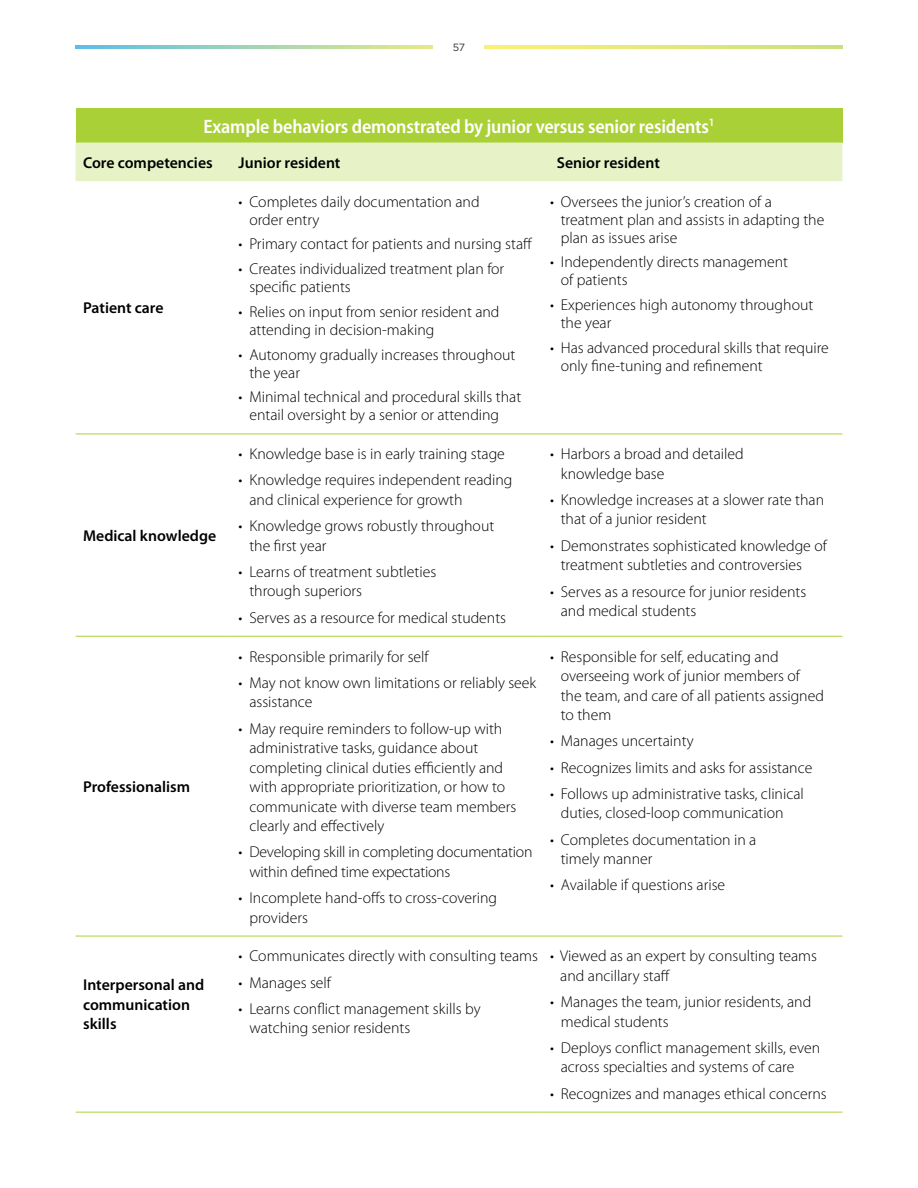
<style>
.page{position:relative;width:918px;height:1188px;background:#fff}
.page>*{position:absolute;margin:0;border:0;box-sizing:border-box;transform-origin:0 0}
.t1{font:600 semi-condensed 19.5px "Myriad Pro";letter-spacing:-.01em;color:#fff}
.t2{font:300 15.75px/19.5px "Myriad Pro";color:#000}
.t3{font:600 15.75px/19.5px "Myriad Pro";color:#000}
.t4{font:10.5px "Gotham";color:#323130}
</style>
<div class="page">
<svg style="left:76px;top:46px;width:766px;height:2px"></svg>
<div style="left:434px;top:34px;width:50px;height:26px;background:#fff"></div>
<div style="left:76px;top:108px;width:766px;height:35px;background:#aad038"></div>
<div style="left:76px;top:143px;width:766px;height:38px;background:#e7f2c7"></div>
<svg style="left:76px;top:433px;width:149px;height:679px"></svg>
<svg style="left:225px;top:433px;width:617px;height:679px"></svg>
<hr style="left:76px;top:434px;width:149px;height:1px;background:#aad038">
<hr style="left:225px;top:434px;width:318px;height:1px;background:#aad038">
<hr style="left:543px;top:434px;width:299px;height:1px;background:#aad038">
<hr style="left:76px;top:636px;width:149px;height:1px;background:#aad038">
<hr style="left:225px;top:636px;width:318px;height:1px;background:#aad038">
<hr style="left:543px;top:636px;width:299px;height:1px;background:#aad038">
<hr style="left:76px;top:936px;width:149px;height:1px;background:#aad038">
<hr style="left:225px;top:936px;width:318px;height:1px;background:#aad038">
<hr style="left:543px;top:936px;width:299px;height:1px;background:#aad038">
<hr style="left:76px;top:1112px;width:149px;height:1px;background:#aad038">
<hr style="left:225px;top:1112px;width:318px;height:1px;background:#aad038">
<hr style="left:543px;top:1112px;width:299px;height:1px;background:#aad038">
<p class="t4" style="left:453px;top:41px;width:14px">57</p>
<p class="t1" style="left:203px;top:114px;width:513px">Example behaviors demonstrated by junior versus senior residents<sup>1</sup></p>
<p class="t3" style="left:83px;top:152px;width:131px">Core competencies</p>
<p class="t3" style="left:239px;top:152px;width:103px">Junior resident</p>
<p class="t3" style="left:557px;top:152px;width:105px">Senior resident</p>
<p class="t3" style="left:83px;top:298px;width:82px">Patient care</p>
<p class="t3" style="left:83px;top:526px;width:135px">Medical knowledge</p>
<p class="t3" style="left:83px;top:777px;width:109px">Professionalism</p>
<p class="t3" style="left:83px;top:975px;width:123px">Interpersonal and communication skills</p>
<p class="t2" style="left:249px;top:192px;width:232px;line-height:18px;text-indent:-11px">• Completes daily documentation and order entry</p>
<p class="t2" style="left:239px;top:234px;width:295px">• Primary contact for patients and nursing staff</p>
<p class="t2" style="left:249px;top:260px;width:256px;line-height:18px;text-indent:-11px">• Creates individualized treatment plan for specific patients</p>
<p class="t2" style="left:249px;top:303px;width:252px;line-height:18px;text-indent:-11px">• Relies on input from senior resident and attending in decision-making</p>
<p class="t2" style="left:249px;top:345px;width:267px;line-height:18px;text-indent:-11px">• Autonomy gradually increases throughout the year</p>
<p class="t2" style="left:249px;top:388px;width:273px;line-height:18px;text-indent:-11px">• Minimal technical and procedural skills that entail oversight by a senior or attending</p>
<p class="t2" style="left:239px;top:444px;width:268px">• Knowledge base is in early training stage</p>
<p class="t2" style="left:249px;top:470px;width:264px;text-indent:-11px">• Knowledge requires independent reading and clinical experience for growth</p>
<p class="t2" style="left:249px;top:516px;width:246px;text-indent:-11px">• Knowledge grows robustly throughout the first year</p>
<p class="t2" style="left:249px;top:562px;width:188px;text-indent:-11px">• Learns of treatment subtleties through superiors</p>
<p class="t2" style="left:239px;top:608px;width:269px">• Serves as a resource for medical students</p>
<p class="t2" style="left:239px;top:646px;width:192px">• Responsible primarily for self</p>
<p class="t2" style="left:249px;top:673px;width:288px;text-indent:-11px">• May not know own limitations or reliably seek assistance</p>
<p class="t2" style="left:249px;top:718px;width:269px;text-indent:-11px">• May require reminders to follow-up with administrative tasks, guidance about completing clinical duties efficiently and with appropriate prioritization, or how to communicate with diverse team members clearly and effectively</p>
<p class="t2" style="left:249px;top:842px;width:285px;text-indent:-11px">• Developing skill in completing documentation within defined time expectations</p>
<p class="t2" style="left:249px;top:888px;width:249px;text-indent:-11px">• Incomplete hand-offs to cross-covering providers</p>
<p class="t2" style="left:239px;top:946px;width:301px">• Communicates directly with consulting teams</p>
<p class="t2" style="left:239px;top:973px;width:94px">• Manages self</p>
<p class="t2" style="left:249px;top:999px;width:233px;text-indent:-11px">• Learns conflict management skills by watching senior residents</p>
<p class="t2" style="left:561px;top:192px;width:265px;line-height:18px;text-indent:-11px">• Oversees the junior’s creation of a treatment plan and assists in adapting the plan as issues arise</p>
<p class="t2" style="left:561px;top:253px;width:229px;line-height:18px;text-indent:-11px">• Independently directs management of patients</p>
<p class="t2" style="left:561px;top:296px;width:254px;line-height:18px;text-indent:-11px">• Experiences high autonomy throughout the year</p>
<p class="t2" style="left:561px;top:339px;width:270px;line-height:18px;text-indent:-11px">• Has advanced procedural skills that require only fine-tuning and refinement</p>
<p class="t2" style="left:561px;top:444px;width:184px;text-indent:-11px">• Harbors a broad and detailed knowledge base</p>
<p class="t2" style="left:561px;top:490px;width:265px;text-indent:-11px">• Knowledge increases at a slower rate than that of a junior resident</p>
<p class="t2" style="left:561px;top:536px;width:268px;text-indent:-11px">• Demonstrates sophisticated knowledge of treatment subtleties and controversies</p>
<p class="t2" style="left:561px;top:581px;width:247px;text-indent:-11px">• Serves as a resource for junior residents and medical students</p>
<p class="t2" style="left:561px;top:646px;width:265px;text-indent:-11px">• Responsible for self, educating and overseeing work of junior members of the team, and care of all patients assigned to them</p>
<p class="t2" style="left:550px;top:731px;width:145px">• Manages uncertainty</p>
<p class="t2" style="left:550px;top:757px;width:264px">• Recognizes limits and asks for assistance</p>
<p class="t2" style="left:561px;top:784px;width:245px;text-indent:-11px">• Follows up administrative tasks, clinical duties, closed-loop communication</p>
<p class="t2" style="left:561px;top:829px;width:197px;text-indent:-11px">• Completes documentation in a timely manner</p>
<p class="t2" style="left:550px;top:875px;width:177px">• Available if questions arise</p>
<p class="t2" style="left:560px;top:946px;width:258px;text-indent:-10px">• Viewed as an expert by consulting teams and ancillary staff</p>
<p class="t2" style="left:561px;top:992px;width:252px;text-indent:-11px">• Manages the team, junior residents, and medical students</p>
<p class="t2" style="left:561px;top:1038px;width:261px;text-indent:-11px">• Deploys conflict management skills, even across specialties and systems of care</p>
<p class="t2" style="left:550px;top:1084px;width:278px">• Recognizes and manages ethical concerns</p>
</div>
